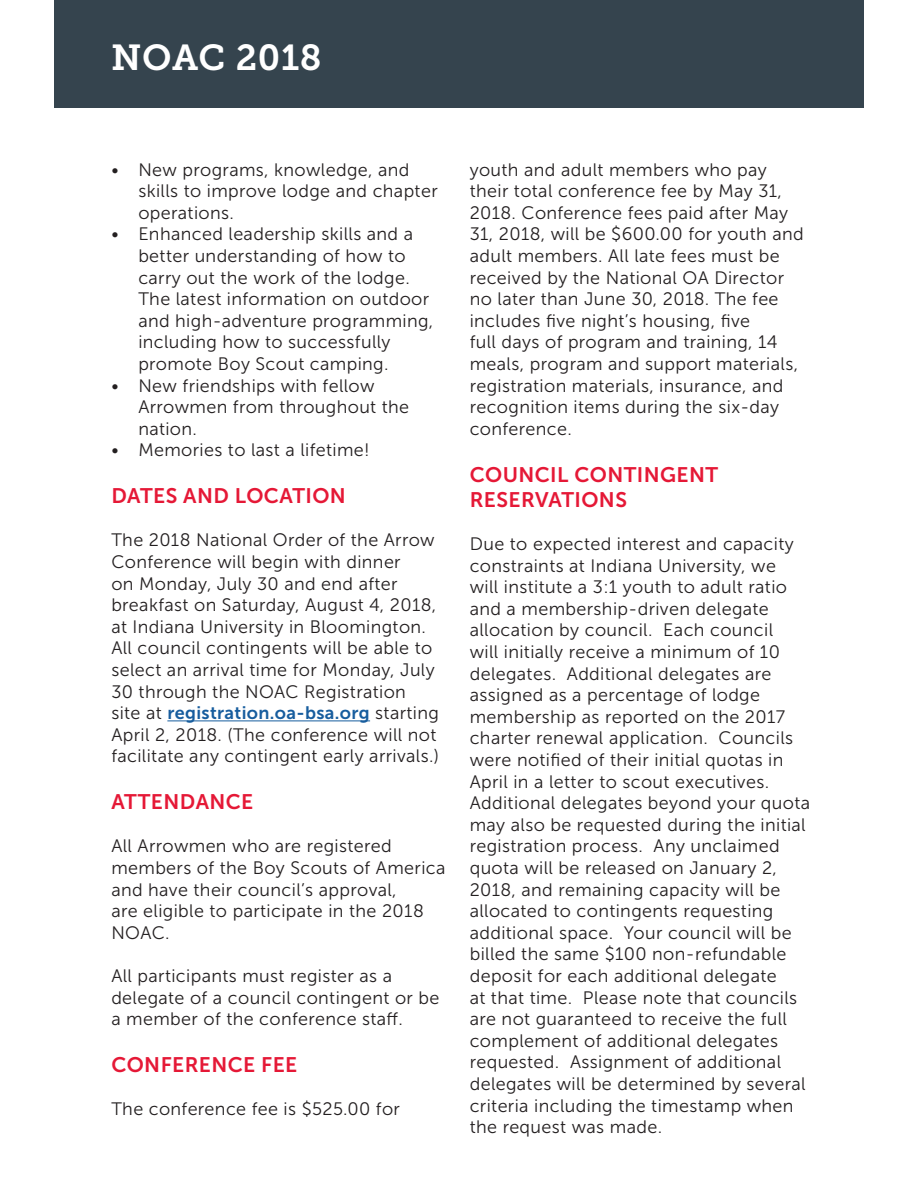
<style>
.page{position:relative;width:918px;height:1188px;background:#fff}
.page>*{position:absolute;margin:0;border:0;box-sizing:border-box;transform-origin:0 0}
.t1{font:36px "Museo Slab 700";letter-spacing:.015em;color:#fff}
.t2{font:21px/25.2px "Museo Sans 700";letter-spacing:.02em;color:#e51836}
.t3{font:18px/21.6px "Museo Sans 300";letter-spacing:.02em;color:#231f20}
.s1{font-family:"Museo Sans 700";color:#175d9e}
</style>
<div class="page">
<div style="left:54px;top:0;width:810px;height:108px;background:#35444e"></div>
<hr style="left:167px;top:720px;width:203px;height:1px;background:#175d9e">
<p class="t1" style="left:111px;top:37px;width:212px">NOAC 2018</p>
<p class="t3" style="left:138px;top:159px;width:301px;text-indent:-27px">• New programs, knowledge, and skills to improve lodge and chapter operations.</p>
<p class="t3" style="left:138px;top:223px;width:297px;text-indent:-27px">• Enhanced leadership skills and a better understanding of how to carry out the work of the lodge.<br>The latest information on outdoor and high-adventure programming, including how to successfully promote Boy Scout camping.</p>
<p class="t3" style="left:138px;top:375px;width:272px;text-indent:-27px">• New friendships with fellow<br>Arrowmen from throughout the nation.</p>
<p class="t3" style="left:111px;top:439px;width:260px">• Memories to last a lifetime!</p>
<p class="t2" style="left:111px;top:483px;width:236px">DATES AND LOCATION</p>
<p class="t3" style="left:111px;top:529px;width:329px">The 2018 National Order of the Arrow Conference will begin with dinner<br>on Monday, July 30 and end after breakfast on Saturday, August 4, 2018, at Indiana University in Bloomington.<br>All council contingents will be able to select an arrival time for Monday, July 30 through the NOAC Registration site at <span class="s1">registration.oa-bsa.org</span> starting April 2, 2018. (The conference will not facilitate any contingent early arrivals.)</p>
<p class="t2" style="left:111px;top:789px;width:144px">ATTENDANCE</p>
<p class="t3" style="left:111px;top:835px;width:336px">All Arrowmen who are registered members of the Boy Scouts of America and have their council’s approval,<br>are eligible to participate in the 2018<br>NOAC.</p>
<p class="t3" style="left:111px;top:965px;width:330px">All participants must register as a delegate of a council contingent or be a member of the conference staff.</p>
<p class="t2" style="left:111px;top:1052px;width:188px">CONFERENCE FEE</p>
<p class="t3" style="left:111px;top:1098px;width:290px">The conference fee is $525.00 for</p>
<p class="t3" style="left:470px;top:159px;width:336px">youth and adult members who pay their total conference fee by May 31, 2018. Conference fees paid after May 31, 2018, will be $600.00 for youth and adult members. All late fees must be received by the National OA Director no later than June 30, 2018. The fee includes five night’s housing, five<br>full days of program and training, 14 meals, program and support materials, registration materials, insurance, and recognition items during the six-day conference.</p>
<p class="t2" style="left:470px;top:462px;width:250px">COUNCIL CONTINGENT<br>RESERVATIONS</p>
<p class="t3" style="left:470px;top:533px;width:342px">Due to expected interest and capacity constraints at Indiana University, we<br>will institute a 3:1 youth to adult ratio and a membership-driven delegate allocation by council. Each council<br>will initially receive a minimum of 10 delegates. Additional delegates are assigned as a percentage of lodge membership as reported on the 2017 charter renewal application. Councils were notified of their initial quotas in April in a letter to scout executives.<br>Additional delegates beyond your quota may also be requested during the initial registration process. Any unclaimed quota will be released on January 2, 2018, and remaining capacity will be allocated to contingents requesting additional space. Your council will be billed the same $100 non-refundable deposit for each additional delegate<br>at that time. Please note that councils are not guaranteed to receive the full complement of additional delegates requested. Assignment of additional delegates will be determined by several criteria including the timestamp when the request was made.</p>
</div>
